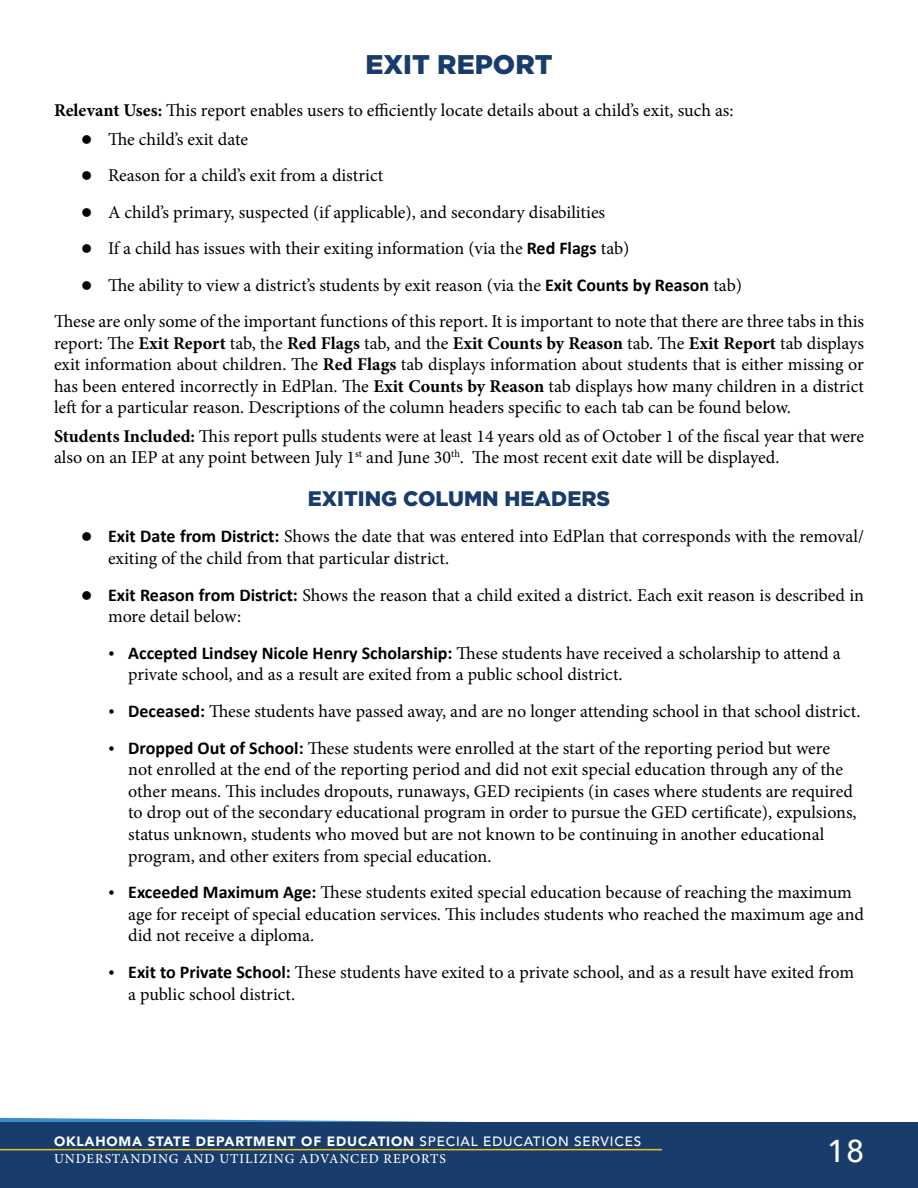
<style>
.page{position:relative;width:918px;height:1188px;background:#fff}
.page>*{position:absolute;margin:0;border:0;box-sizing:border-box;transform-origin:0 0}
.t1{font:500 31.5px "Avenir";color:#fff}
.Large_Header_Center{font:900 27px "Gotham";color:#183c6c}
.Small_Header_Center{font:900 21px "Gotham";color:#183c6c}
.t2{font:18px/21.6px "Minion Pro";color:#000}
.t3{font:900 13.5px "Avenir";letter-spacing:.06em;color:#fff}
.t4{font:500 13.5px "Minion Pro";letter-spacing:.07em;color:#fff}
.s1{font-weight:700}
.s2{font-family:"Calibri";font-weight:700}
.s3{font-weight:500}
</style>
<div class="page">
<svg style="left:0;top:1118px;width:470px;height:4px"></svg>
<div style="left:0;top:1122px;width:918px;height:66px;background:#183c6c"></div>
<hr style="left:0;top:1149px;width:662px;height:1px;background:#edc11a">
<h1 class="Large_Header_Center" style="left:365px;top:49px;width:189px">EXIT REPORT</h1>
<p class="t2" style="left:54px;top:99px;width:681px"><span class="s1">Relevant Uses:</span> This report enables users to efficiently locate details about a child’s exit, such as:</p>
<p class="t2" style="left:108px;top:128px;width:142px">The child’s exit date</p>
<p class="t2" style="left:108px;top:165px;width:277px">Reason for a child’s exit from a district</p>
<p class="t2" style="left:108px;top:201px;width:499px">A child’s primary, suspected (if applicable), and secondary disabilities</p>
<p class="t2" style="left:108px;top:238px;width:523px">If a child has issues with their exiting information (via the <span class="s2">Red Flags</span> tab)</p>
<p class="t2" style="left:108px;top:275px;width:636px">The ability to view a district’s students by exit reason (via the <span class="s2">Exit Counts by Reason</span> tab)</p>
<p class="t2" style="left:54px;top:310px;width:812px;text-align:justify">These are only some of the important functions of this report. It is important to note that there are three tabs in this report: The <span class="s1">Exit Report</span> tab, the <span class="s1">Red Flags</span> tab, and the <span class="s1">Exit Counts by Reason</span> tab. The <span class="s1">Exit Report</span> tab displays exit information about children. The <span class="s1">Red Flags</span> tab displays information about students that is either missing or has been entered incorrectly in EdPlan. The <span class="s1">Exit Counts by Reason</span> tab displays how many children in a district left for a particular reason. Descriptions of the column headers specific to each tab can be found below.</p>
<p class="t2" style="left:54px;top:425px;width:812px"><span class="s1">Students Included:</span> This report pulls students were at least 14 years old as of October 1 of the fiscal year that were also on an IEP at any point between July 1<sup>st</sup> and June 30<sup>th</sup>. The most recent exit date will be displayed.</p>
<h1 class="Small_Header_Center" style="left:308px;top:487px;width:304px">EXITING COLUMN HEADERS</h1>
<p class="t2" style="left:108px;top:526px;width:758px"><span class="s2">Exit Date from District:</span> Shows the date that was entered into EdPlan that corresponds with the removal/ exiting of the child from that particular district.</p>
<p class="t2" style="left:108px;top:584px;width:758px"><span class="s2">Exit Reason from District:</span> Shows the reason that a child exited a district. Each exit reason is described in more detail below:</p>
<p class="t2" style="left:128px;top:642px;width:714px"><span class="s2">Accepted Lindsey Nicole Henry Scholarship:</span> These students have received a scholarship to attend a private school, and as a result are exited from a public school district.</p>
<p class="t2" style="left:128px;top:700px;width:734px"><span class="s2">Deceased:</span> These students have passed away, and are no longer attending school in that school district.</p>
<p class="t2" style="left:128px;top:737px;width:730px"><span class="s2">Dropped Out of School:</span> These students were enrolled at the start of the reporting period but were not enrolled at the end of the reporting period and did not exit special education through any of the other means. This includes dropouts, runaways, GED recipients (in cases where students are required to drop out of the secondary educational program in order to pursue the GED certificate), expulsions, status unknown, students who moved but are not known to be continuing in another educational program, and other exiters from special education.</p>
<p class="t2" style="left:128px;top:882px;width:737px"><span class="s2">Exceeded Maximum Age:</span> These students exited special education because of reaching the maximum age for receipt of special education services. This includes students who reached the maximum age and did not receive a diploma.</p>
<p class="t2" style="left:128px;top:961px;width:727px"><span class="s2">Exit to Private School:</span> These students have exited to a private school, and as a result have exited from a public school district.</p>
<p class="t3" style="left:54px;top:1130px;width:589px">OKLAHOMA STATE DEPARTMENT OF EDUCATION <span class="s3">SPECIAL EDUCATION SERVICES</span></p>
<p class="t4" style="left:54px;top:1150px;width:394px">UNDERSTANDING AND UTILIZING ADVANCED REPORTS</p>
<h1 class="t1" style="left:827px;top:1124px;width:38px">18</h1>
</div>
